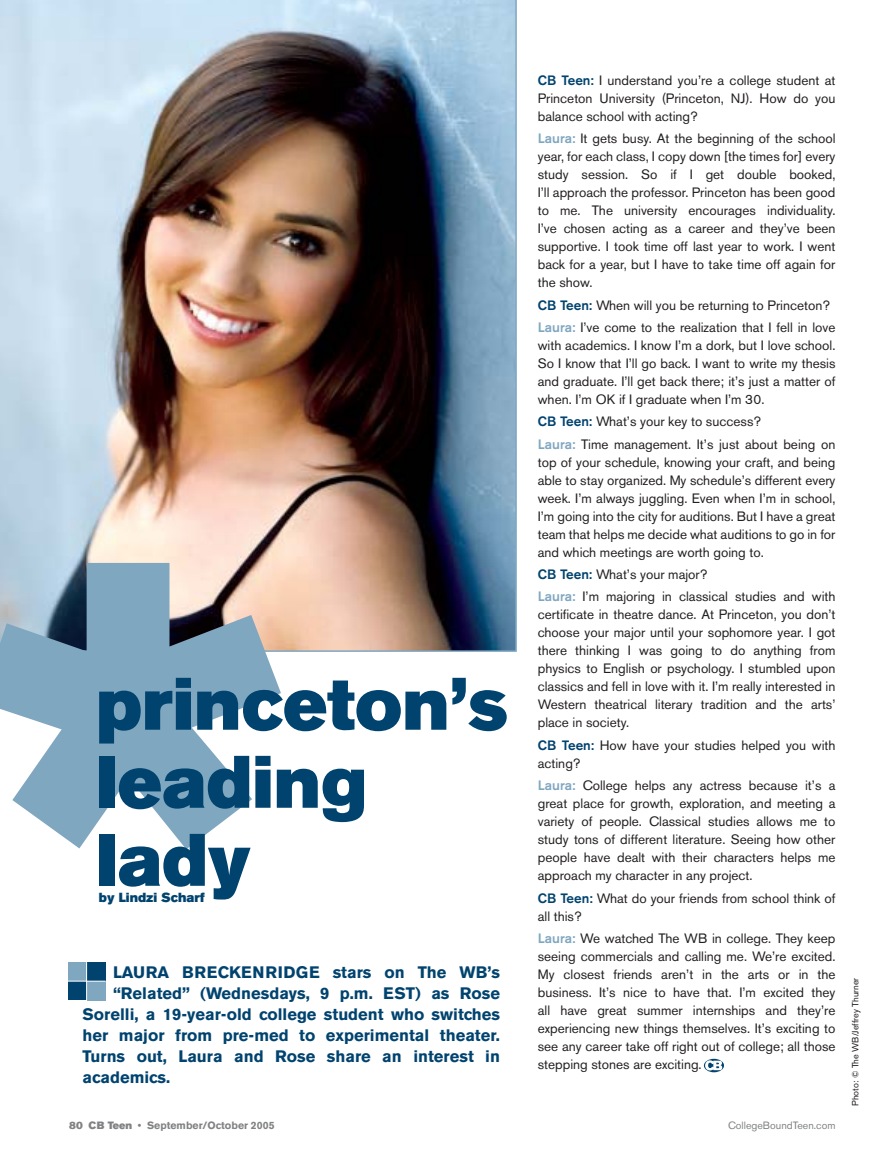
<style>
.page{position:relative;width:891px;height:1175px;background:#fff}
.page>*{position:absolute;margin:0;border:0;box-sizing:border-box;transform-origin:0 0}
.t1{font:930px "Akzidenz Grotesk BE Super";color:#80a7c0}
.t2{font:73.5px/78px "Akzidenz Grotesk BE Super";color:#00436f}
.t3{font:700 16.5px "Akzidenz Grotesk BE";color:#00436f}
.t4{font:13.5px/18px "Akzidenz Grotesk BE";color:#231f1f;text-align:justify}
.t5{font:13.05px "Akzidenz Grotesk BE Super";color:#00436f}
.t6{font:700 10.5px "Akzidenz Grotesk BE";color:#808284}
.t7{font:10.5px "Akzidenz Grotesk BE";color:#808284}
.t8{font:9px "Akzidenz Grotesk BE";color:#231f1f}
.s1{font-weight:500;color:#00436f}
.s2{font-weight:500;color:#80a7c0}
.s3{font-family:"Akzidenz Grotesk BE Super";font-weight:400}
.s4{font-weight:500}
</style>
<div class="page">
<img style="left:0;top:0;width:517px;height:652px">
<div style="left:87px;top:981px;width:19px;height:19px;background:#80a7c0"></div>
<div style="left:68px;top:962px;width:19px;height:19px;background:#80a7c0"></div>
<div style="left:87px;top:962px;width:19px;height:19px;background:#00436f"></div>
<div style="left:68px;top:981px;width:19px;height:19px;background:#00436f"></div>
<hr style="left:86px;top:962px;width:1px;height:40px;background:#fff">
<hr style="left:68px;top:980px;width:38px;height:1px;background:#fff">
<svg style="left:704px;top:1058px;width:20px;height:14px"></svg>
<h1 class="t1" style="left:-33px;top:566px;width:331px">*</h1>
<h2 class="t2" style="left:96px;top:671px;width:413px">princeton’s leading lady</h2>
<p class="t5" style="left:99px;top:892px;width:107px">by Lindzi Scharf</p>
<p class="t3" style="left:113px;top:966px;width:389px">LAURA BRECKENRIDGE stars on The WB’s</p>
<p class="t3" style="left:113px;top:987px;width:389px">“Related” (Wednesdays, 9 p.m. EST) as Rose</p>
<p class="t3" style="left:83px;top:1008px;width:419px">Sorelli, a 19-year-old college student who switches</p>
<p class="t3" style="left:83px;top:1029px;width:419px">her major from pre-med to experimental theater.</p>
<p class="t3" style="left:83px;top:1050px;width:419px">Turns out, Laura and Rose share an interest in</p>
<p class="t3" style="left:83px;top:1071px;width:89px">academics.</p>
<p class="t4" style="left:538px;top:73px;width:299px"><span class="s1">CB Teen:</span> I understand you’re a college student at Princeton University (Princeton, NJ). How do you balance school with acting?</p>
<p class="t4" style="left:538px;top:131px;width:299px"><span class="s2">Laura:</span> It gets busy. At the beginning of the school year, for each class, I copy down [the times for] every study session. So if I get double booked, I’ll approach the professor. Princeton has been good to me. The university encourages individuality.<br>I’ve chosen acting as a career and they’ve been supportive. I took time off last year to work. I went back for a year, but I have to take time off again for the show.</p>
<p class="t4" style="left:538px;top:295px;width:299px;line-height:22.4px"><span class="s1">CB Teen:</span> When will you be returning to Princeton?<br><span class="s2">Laura:</span> I’ve come to the realization that I fell in love</p>
<p class="t4" style="left:538px;top:338px;width:299px">with academics. I know I’m a dork, but I love school.<br>So I know that I’ll go back. I want to write my thesis and graduate. I’ll get back there; it’s just a matter of when. I’m OK if I graduate when I’m 30.</p>
<p class="t4" style="left:538px;top:412px;width:299px;line-height:22.4px"><span class="s1">CB Teen:</span> What’s your key to success?<br><span class="s2">Laura:</span> Time management. It’s just about being on</p>
<p class="t4" style="left:538px;top:454px;width:299px">top of your schedule, knowing your craft, and being able to stay organized. My schedule’s different every week. I’m always juggling. Even when I’m in school, I’m going into the city for auditions. But I have a great team that helps me decide what auditions to go in for and which meetings are worth going to.</p>
<p class="t4" style="left:538px;top:564px;width:299px;line-height:22.4px"><span class="s1">CB Teen:</span> What’s your major?<br><span class="s2">Laura:</span> I’m majoring in classical studies and with</p>
<p class="t4" style="left:538px;top:607px;width:299px">certificate in theatre dance. At Princeton, you don’t choose your major until your sophomore year. I got there thinking I was going to do anything from physics to English or psychology. I stumbled upon classics and fell in love with it. I’m really interested in Western theatrical literary tradition and the arts’ place in society.</p>
<p class="t4" style="left:538px;top:737px;width:299px"><span class="s1">CB Teen:</span> How have your studies helped you with acting?</p>
<p class="t4" style="left:538px;top:778px;width:299px"><span class="s2">Laura:</span> College helps any actress because it’s a great place for growth, exploration, and meeting a variety of people. Classical studies allows me to study tons of different literature. Seeing how other people have dealt with their characters helps me approach my character in any project.</p>
<p class="t4" style="left:538px;top:890px;width:299px"><span class="s1">CB Teen:</span> What do your friends from school think of all this?</p>
<p class="t4" style="left:538px;top:930px;width:299px"><span class="s2">Laura:</span> We watched The WB in college. They keep seeing commercials and calling me. We’re excited.<br>My closest friends aren’t in the arts or in the business. It’s nice to have that. I’m excited they all have great summer internships and they’re experiencing new things themselves. It’s exciting to see any career take off right out of college; all those</p>
<p class="t4" style="left:538px;top:1056px;width:165px">stepping stones are exciting.</p>
<p class="t6" style="left:69px;top:1121px;width:207px"><span class="s3">80 CB Teen</span> <span class="s4">•</span> September/October 2005</p>
<p class="t7" style="left:728px;top:1121px;width:109px">CollegeBoundTeen.com</p>
<p class="t8" style="left:852px;top:1105px;width:130px;rotate:-90deg">Photo: © The WB/Jeffrey Thurner</p>
</div>
